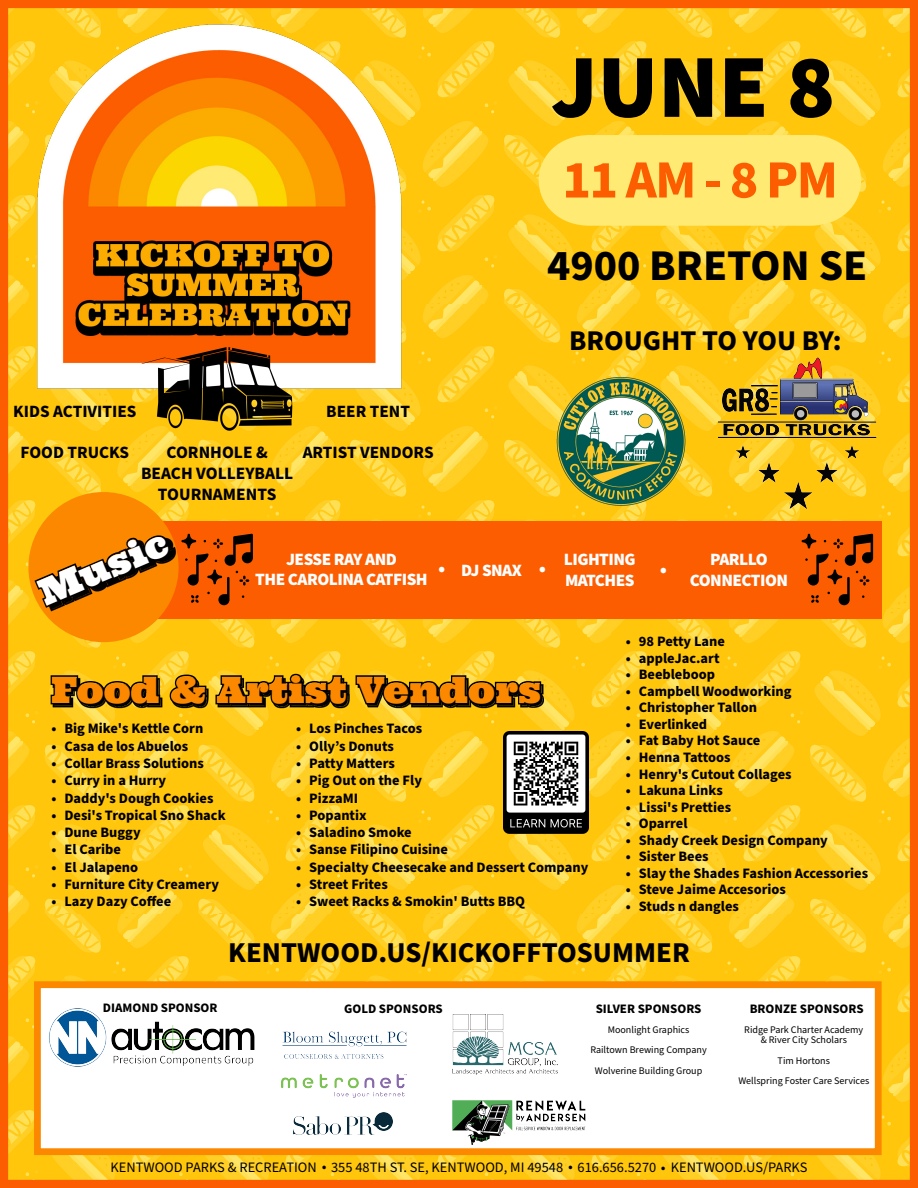
<style>
.page{position:relative;width:918px;height:1188px;background:#fff}
.page>*{position:absolute;margin:0;border:0;box-sizing:border-box;transform-origin:0 0}
.t1{font:900 90px "Source Sans Pro";color:#000}
.t2{font:700 53.85px "Source Sans Pro";color:#fc5d00}
.t3{font:700 43.95px "Source Sans Pro";color:#000}
.t4{font:36.3px "Ultra";color:#fff}
.t5{font:36.15px "Ultra";color:#fc8800}
.t6{font:700 28.8px "Source Sans Pro";color:#000}
.t7{font:700 28.65px "Source Sans Pro";color:#000}
.t8{font:900 27px "Source Sans Pro";color:#fff}
.t9{font:700 17.4px/20.9px "Source Sans Pro";color:#000;text-align:center}
.t10{font:900 17.25px/20.7px "Source Sans Pro";letter-spacing:-.03em;color:#fff;text-align:center}
.t11{font:700 17.25px "Source Sans Pro";color:#000}
.t12{font:900 17.25px "Source Sans Pro";color:#000}
.t13{font:700 14.4px "Source Sans Pro";color:#000}
.t14{font:14.4px "Source Sans Pro";color:#000}
.t15{font:700 14.4px "Source Sans Pro";letter-spacing:-.02em;color:#000}
.t16{font:700 12.9px "Source Sans Pro";color:#000}
.t17{font:10.05px/20.1px "Source Sans Pro";color:#000;text-align:center}
</style>
<div class="page">
<img style="left:10px;top:10px;width:898px;height:295px">
<img style="left:10px;top:305px;width:898px;height:305px">
<img style="left:10px;top:610px;width:898px;height:305px">
<img style="left:10px;top:915px;width:898px;height:263px">
<div style="left:0;top:0;width:918px;height:1188px;border:9px solid #fc5d00"></div>
<img style="left:21px;top:0;width:392px;height:449px">
<img style="left:556px;top:376px;width:130px;height:131px">
<img style="left:719px;top:352px;width:163px;height:163px">
<img style="left:135px;top:307px;width:164px;height:164px">
<svg style="left:539px;top:135px;width:322px;height:91px"></svg>
<div style="left:158px;top:521px;width:724px;height:97px;background:#fc5d00"></div>
<svg style="left:18px;top:482px;width:235px;height:170px"></svg>
<svg style="left:802px;top:534px;width:71px;height:71px"></svg>
<div style="left:37px;top:985px;width:841px;height:167px;background:#fff"></div>
<div style="left:34px;top:981px;width:848px;height:174px;border:7px solid #fc8800"></div>
<img style="left:41px;top:1001px;width:214px;height:73px">
<img style="left:282px;top:1031px;width:125px;height:28px">
<img style="left:453px;top:1014px;width:105px;height:60px">
<img style="left:282px;top:1074px;width:125px;height:24px">
<img style="left:443px;top:1100px;width:152px;height:49px">
<img style="left:293px;top:1113px;width:99px;height:22px">
<img style="left:37px;top:662px;width:538px;height:61px">
<svg style="left:51px;top:674px;width:491px;height:31px"></svg>
<img style="left:504px;top:732px;width:84px;height:104px">
<h1 class="t1" style="left:551px;top:25px;width:286px">JUNE 8</h1>
<h2 class="t2" style="left:562px;top:143px;width:277px">11 AM - 8 PM</h2>
<h3 class="t3" style="left:547px;top:236px;width:322px">4900 BRETON SE</h3>
<h3 class="t7" style="left:569px;top:321px;width:274px">BROUGHT TO YOU BY:</h3>
<p class="t11" style="left:13px;top:399px;width:125px">KIDS ACTIVITIES</p>
<p class="t11" style="left:20px;top:441px;width:110px">FOOD TRUCKS</p>
<p class="t11" style="left:326px;top:399px;width:85px">BEER TENT</p>
<p class="t9" style="left:167px;top:443px;width:103px">CORNHOLE &amp;</p>
<p class="t11" style="left:303px;top:441px;width:132px">ARTIST VENDORS</p>
<p class="t9" style="left:141px;top:464px;width:154px">BEACH VOLLEYBALL<br>TOURNAMENTS</p>
<h3 class="t4" style="left:32px;top:572px;width:138px;rotate:-23deg">Music</h3>
<p class="t10" style="left:255px;top:549px;width:174px">JESSE RAY AND<br>THE CAROLINA CATFISH</p>
<p class="t10" style="left:437px;top:560px;width:86px"><sup>.</sup> DJ SNAX</p>
<p class="t10" style="left:564px;top:550px;width:73px;text-align:left">LIGHTING<br>MATCHES</p>
<p class="t10" style="left:690px;top:550px;width:100px">PARLLO<br>CONNECTION</p>
<h3 class="t8" style="left:538px;top:544px;width:10px">.</h3>
<h3 class="t8" style="left:659px;top:546px;width:10px">.</h3>
<h3 class="t5" style="left:51px;top:666px;width:491px">Food &amp; Artist Vendors</h3>
<p class="t13" style="left:51px;top:719px;width:153px">• Big Mike's Kettle Corn</p>
<p class="t13" style="left:51px;top:736px;width:138px">• Casa de los Abuelos</p>
<p class="t13" style="left:51px;top:753px;width:154px">• Collar Brass Solutions</p>
<p class="t13" style="left:51px;top:771px;width:116px">• Curry in a Hurry</p>
<p class="t13" style="left:51px;top:788px;width:164px">• Daddy's Dough Cookies</p>
<p class="t13" style="left:51px;top:805px;width:176px">• Desi's Tropical Sno Shack</p>
<p class="t13" style="left:51px;top:823px;width:91px">• Dune Buggy</p>
<p class="t13" style="left:51px;top:840px;width:71px">• El Caribe</p>
<p class="t13" style="left:51px;top:857px;width:88px">• El Jalapeno</p>
<p class="t13" style="left:51px;top:874px;width:169px">• Furniture City Creamery</p>
<p class="t13" style="left:51px;top:892px;width:121px">• Lazy Dazy Coffee</p>
<p class="t13" style="left:296px;top:719px;width:127px">• Los Pinches Tacos</p>
<p class="t13" style="left:296px;top:736px;width:99px">• Ollyʼs Donuts</p>
<p class="t15" style="left:296px;top:753px;width:100px">• Patty Matters</p>
<p class="t13" style="left:296px;top:771px;width:127px">• Pig Out on the Fly</p>
<p class="t13" style="left:296px;top:788px;width:63px">• PizzaMI</p>
<p class="t13" style="left:296px;top:805px;width:72px">• Popantix</p>
<p class="t13" style="left:296px;top:823px;width:117px">• Saladino Smoke</p>
<p class="t13" style="left:296px;top:840px;width:153px">• Sanse Filipino Cuisine</p>
<p class="t13" style="left:296px;top:857px;width:293px">• Specialty Cheesecake and Dessert Company</p>
<p class="t13" style="left:296px;top:874px;width:93px">• Street Frites</p>
<p class="t13" style="left:296px;top:892px;width:230px">• Sweet Racks &amp; Smokin' Butts BBQ</p>
<p class="t13" style="left:626px;top:632px;width:101px">• 98 Petty Lane</p>
<p class="t13" style="left:626px;top:648px;width:95px">• appleJac.art</p>
<p class="t13" style="left:626px;top:665px;width:91px">• Beebleboop</p>
<p class="t13" style="left:626px;top:681px;width:167px">• Campbell Woodworking</p>
<p class="t13" style="left:626px;top:698px;width:133px">• Christopher Tallon</p>
<p class="t13" style="left:626px;top:714px;width:83px">• Everlinked</p>
<p class="t13" style="left:626px;top:731px;width:136px">• Fat Baby Hot Sauce</p>
<p class="t13" style="left:626px;top:747px;width:106px">• Henna Tattoos</p>
<p class="t13" style="left:626px;top:764px;width:167px">• Henry's Cutout Collages</p>
<p class="t13" style="left:626px;top:781px;width:99px">• Lakuna Links</p>
<p class="t13" style="left:626px;top:797px;width:107px">• Lissi's Pretties</p>
<p class="t13" style="left:626px;top:814px;width:63px">• Oparrel</p>
<p class="t13" style="left:626px;top:830px;width:204px">• Shady Creek Design Company</p>
<p class="t13" style="left:626px;top:847px;width:84px">• Sister Bees</p>
<p class="t13" style="left:626px;top:863px;width:244px">• Slay the Shades Fashion Accessories</p>
<p class="t13" style="left:626px;top:880px;width:162px">• Steve Jaime Accesorios</p>
<p class="t13" style="left:626px;top:896px;width:115px">• Studs n dangles</p>
<h3 class="t6" style="left:228px;top:933px;width:463px">KENTWOOD.US/KICKOFFTOSUMMER</h3>
<p class="t16" style="left:103px;top:999px;width:116px">DIAMOND SPONSOR</p>
<p class="t16" style="left:596px;top:1000px;width:107px">SILVER SPONSORS</p>
<p class="t16" style="left:750px;top:1000px;width:115px">BRONZE SPONSORS</p>
<p class="t17" style="left:744px;top:1025px;width:121px;line-height:10.1px">Ridge Park Charter Academy &amp; River City Scholars</p>
<p class="t17" style="left:738px;top:1050px;width:132px">Tim Hortons<br>Wellspring Foster Care Services</p>
<p class="t16" style="left:344px;top:1000px;width:100px">GOLD SPONSORS</p>
<p class="t17" style="left:590px;top:1020px;width:118px">Moonlight Graphics<br>Railtown Brewing Company<br>Wolverine Building Group</p>
<p class="t14" style="left:111px;top:1158px;width:698px">KENTWOOD PARKS &amp; RECREATION 355 48TH ST. SE, KENTWOOD, MI 49548 616.656.5270 KENTWOOD.US/PARKS</p>
<p class="t12" style="left:321px;top:1151px;width:7px">.</p>
<p class="t12" style="left:568px;top:1151px;width:7px">.</p>
<p class="t12" style="left:661px;top:1152px;width:7px">.</p>
</div>
